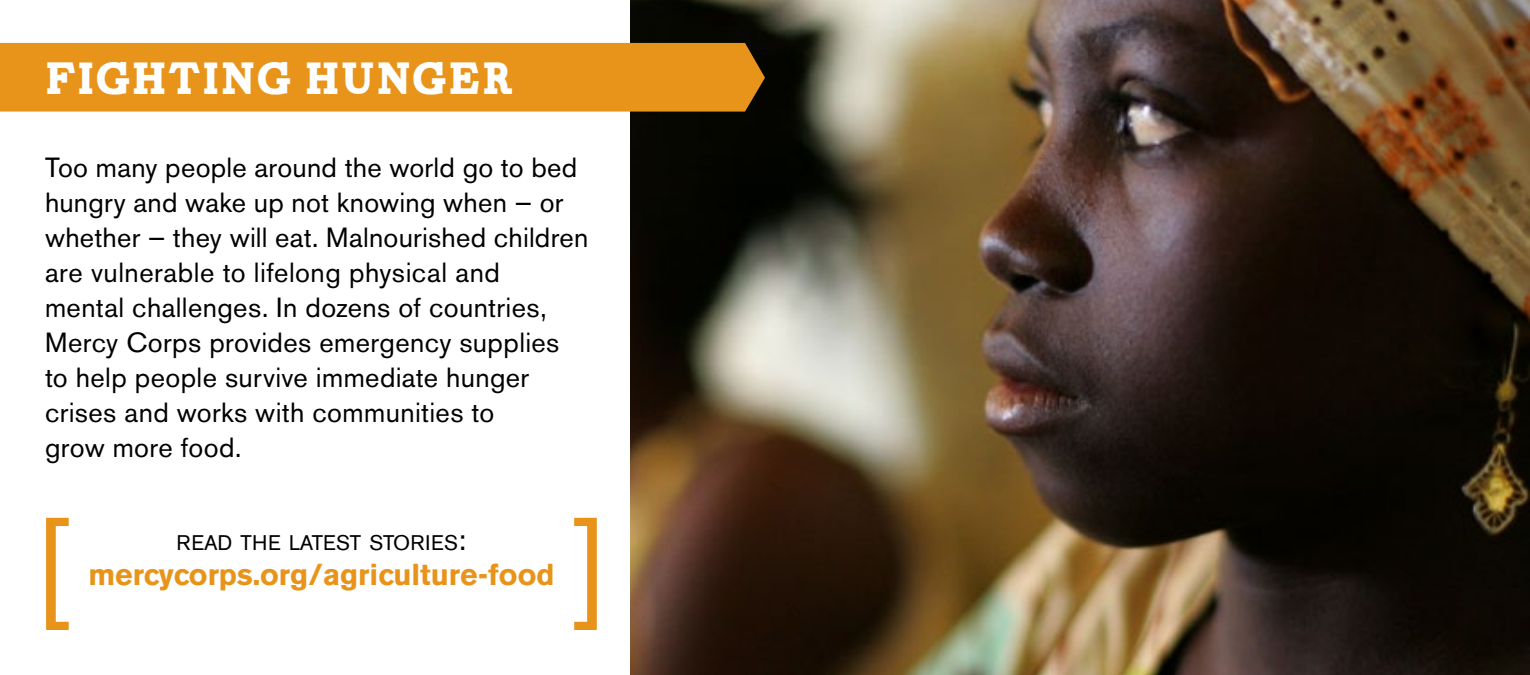
<style>
.page{position:relative;width:1530px;height:675px;background:#fff}
.page>*{position:absolute;margin:0;border:0;box-sizing:border-box;transform-origin:0 0}
.t1{font:45px "Carton";letter-spacing:.02em;color:#fff}
.t2{font:700 30px "Akzidenz Grotesk BE";color:#e8941a}
.t3{font:27.5px/35px "Akzidenz Grotesk BE";letter-spacing:.01em;color:#000}
.t4{font:21px "Akzidenz Grotesk BE";color:#000}
.s1{font-size:30px}
</style>
<div class="page">
<img style="left:630px;top:0;width:900px;height:675px">
<div style="left:0;top:43px;width:765px;height:69px;background:#e8941a"></div>
<svg style="left:46px;top:518px;width:23px;height:112px"></svg>
<svg style="left:574px;top:518px;width:23px;height:112px"></svg>
<h1 class="t1" style="left:45px;top:60px;width:295px">FIGHTING HUN</h1>
<h1 class="t1" style="left:412px;top:60px;width:69px">GER</h1>
<p class="t3" style="left:45px;top:150px;width:545px">Too many people around the world go to bed hungry and wake up not knowing when — or whether — they will eat. Malnourished children are vulnerable to lifelong physical and<br>mental challenges. In dozens of countries, Mercy Corps provides emergency supplies to help people survive immediate hunger crises and works with communities to<br>grow more food.</p>
<p class="t4" style="left:176px;top:530px;width:291px">READ THE LATEST STORIES<span class="s1">:</span></p>
<p class="t2" style="left:88px;top:557px;width:468px">mercycorps.org/agriculture-food</p>
</div>
